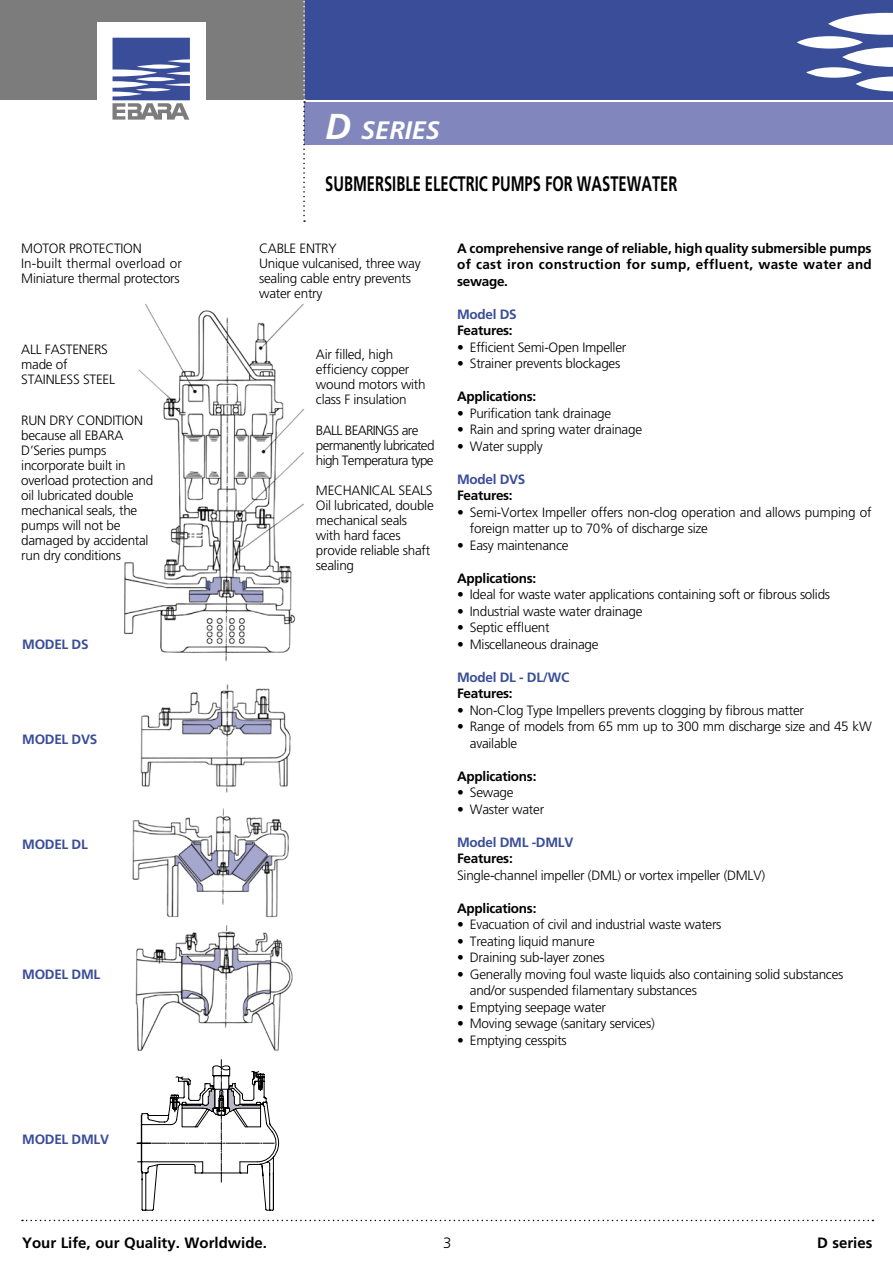
<style>
.page{position:relative;width:893px;height:1263px;background:#fff}
.page>*{position:absolute;margin:0;border:0;box-sizing:border-box;transform-origin:0 0}
.t1{font:italic 700 25.2px "Frutiger";color:#fff}
.t2{font:700 21px "Frutiger";color:#000;scale:.7 1}
.t3{font:700 15px "Frutiger";color:#000}
.t4{font:300 15px "Frutiger";color:#000}
.t5{font:300 13.5px/15px "Frutiger";letter-spacing:-.02em;color:#000}
.t6{font:700 13.5px/16.5px "Frutiger";letter-spacing:-.02em;color:#000;text-align:justify}
.t7{font:700 13.5px "Frutiger";letter-spacing:-.02em;color:#3a4d98}
.t8{font:300 13.5px/15px "Frutiger";letter-spacing:-.05em;color:#000}
.s1{font-size:36px}
</style>
<div class="page">
<svg style="left:22px;top:1220px;width:851px;height:1px"></svg>
<img style="left:124px;top:303px;width:180px;height:490px">
<img style="left:135px;top:925px;width:158px;height:127px">
<img style="left:132px;top:808px;width:157px;height:110px">
<div style="left:304px;top:0;width:589px;height:100px;background:#3a4d98"></div>
<svg style="left:828px;top:13px;width:65px;height:78px"></svg>
<svg style="left:806px;top:67px;width:56px;height:11px"></svg>
<svg style="left:797px;top:36px;width:66px;height:13px"></svg>
<div style="left:304px;top:102px;width:589px;height:43px;background:#8187bc"></div>
<div style="left:0;top:0;width:304px;height:100px;background:#7c7c7c"></div>
<svg style="left:303px;top:0;width:2px;height:222px"></svg>
<div style="left:97px;top:22px;width:108px;height:113px;background:#fff"></div>
<svg style="left:113px;top:38px;width:77px;height:82px"></svg>
<svg style="left:136px;top:1059px;width:144px;height:152px"></svg>
<p class="t5" style="left:21px;top:241px;width:162px">MOTOR PROTECTION<br>In-built thermal overload or<br>Miniature thermal protectors</p>
<p class="t5" style="left:21px;top:342px;width:95px">ALL FASTENERS made of<br>STAINLESS STEEL</p>
<p class="t5" style="left:21px;top:413px;width:134px">RUN DRY CONDITION because all EBARA<br>D’Series pumps incorporate built in overload protection and oil lubricated double mechanical seals, the pumps will not be damaged by accidental run dry conditions</p>
<p class="t7" style="left:22px;top:637px;width:68px">MODEL DS</p>
<p class="t7" style="left:22px;top:731px;width:77px">MODEL DVS</p>
<p class="t7" style="left:22px;top:836px;width:67px">MODEL DL</p>
<p class="t7" style="left:22px;top:967px;width:80px">MODEL DML</p>
<p class="t7" style="left:22px;top:1131px;width:88px">MODEL DMLV</p>
<h1 class="t1" style="left:325px;top:116px;width:116px"><span class="s1">D</span> SERIES</h1>
<h2 class="t2" style="left:325px;top:171px;width:504px">SUBMERSIBLE ELECTRIC PUMPS FOR WASTEWATER</h2>
<p class="t5" style="left:259px;top:241px;width:163px">CABLE ENTRY<br>Unique vulcanised, three way sealing cable entry prevents water entry</p>
<p class="t5" style="left:316px;top:346px;width:111px">Air filled, high efficiency copper wound motors with class F insulation</p>
<p class="t8" style="left:316px;top:422px;width:120px">BALL BEARINGS are permanently lubricated high Temperatura type</p>
<p class="t5" style="left:316px;top:483px;width:119px">MECHANICAL SEALS<br>Oil lubricated, double mechanical seals with hard faces provide reliable shaft sealing</p>
<p class="t6" style="left:457px;top:240px;width:416px">A comprehensive range of reliable, high quality submersible pumps of cast iron construction for sump, effluent, waste water and sewage.</p>
<p class="t7" style="left:457px;top:306px;width:61px">Model DS</p>
<p class="t6" style="left:457px;top:322px;width:57px">Features:</p>
<p class="t5" style="left:457px;top:340px;width:171px">• Efficient Semi-Open Impeller</p>
<p class="t5" style="left:457px;top:356px;width:165px">• Strainer prevents blockages</p>
<p class="t6" style="left:457px;top:388px;width:81px">Applications:</p>
<p class="t5" style="left:457px;top:406px;width:156px">• Purification tank drainage</p>
<p class="t5" style="left:457px;top:422px;width:186px">• Rain and spring water drainage</p>
<p class="t5" style="left:457px;top:439px;width:87px">• Water supply</p>
<p class="t7" style="left:457px;top:471px;width:70px">Model DVS</p>
<p class="t6" style="left:457px;top:487px;width:57px">Features:</p>
<p class="t5" style="left:470px;top:504px;width:403px;line-height:16.5px;text-indent:-13px">• Semi-Vortex Impeller offers non-clog operation and allows pumping of foreign matter up to 70% of discharge size</p>
<p class="t5" style="left:457px;top:538px;width:113px">• Easy maintenance</p>
<p class="t6" style="left:457px;top:570px;width:81px">Applications:</p>
<p class="t5" style="left:457px;top:587px;width:375px">• Ideal for waste water applications containing soft or fibrous solids</p>
<p class="t5" style="left:457px;top:604px;width:187px">• Industrial waste water drainage</p>
<p class="t5" style="left:457px;top:620px;width:94px">• Septic effluent</p>
<p class="t5" style="left:457px;top:637px;width:143px">• Miscellaneous drainage</p>
<p class="t7" style="left:457px;top:669px;width:114px">Model DL - DL/WC</p>
<p class="t6" style="left:457px;top:685px;width:57px">Features:</p>
<p class="t5" style="left:457px;top:703px;width:348px">• Non-Clog Type Impellers prevents clogging by fibrous matter</p>
<p class="t5" style="left:470px;top:718px;width:403px;line-height:16.5px;text-indent:-13px">• Range of models from 65 mm up to 300 mm discharge size and 45 kW available</p>
<p class="t6" style="left:457px;top:768px;width:81px">Applications:</p>
<p class="t5" style="left:457px;top:785px;width:58px">• Sewage</p>
<p class="t5" style="left:457px;top:802px;width:89px">• Waster water</p>
<p class="t7" style="left:457px;top:834px;width:118px">Model DML -DMLV</p>
<p class="t6" style="left:457px;top:850px;width:57px">Features:</p>
<p class="t5" style="left:457px;top:868px;width:309px">Single-channel impeller (DML) or vortex impeller (DMLV)</p>
<p class="t6" style="left:457px;top:900px;width:81px">Applications:</p>
<p class="t5" style="left:457px;top:917px;width:266px">• Evacuation of civil and industrial waste waters</p>
<p class="t5" style="left:457px;top:934px;width:139px">• Treating liquid manure</p>
<p class="t5" style="left:457px;top:950px;width:149px">• Draining sub-layer zones</p>
<p class="t5" style="left:470px;top:966px;width:375px;line-height:16.5px;text-indent:-13px">• Generally moving foul waste liquids also containing solid substances and/or suspended filamentary substances</p>
<p class="t5" style="left:457px;top:1000px;width:150px">• Emptying seepage water</p>
<p class="t5" style="left:457px;top:1016px;width:199px">• Moving sewage (sanitary services)</p>
<p class="t5" style="left:457px;top:1033px;width:111px">• Emptying cesspits</p>
<p class="t3" style="left:22px;top:1233px;width:247px">Your Life, our Quality. Worldwide.</p>
<p class="t4" style="left:443px;top:1234px;width:10px">3</p>
<p class="t3" style="left:817px;top:1233px;width:57px">D series</p>
</div>
